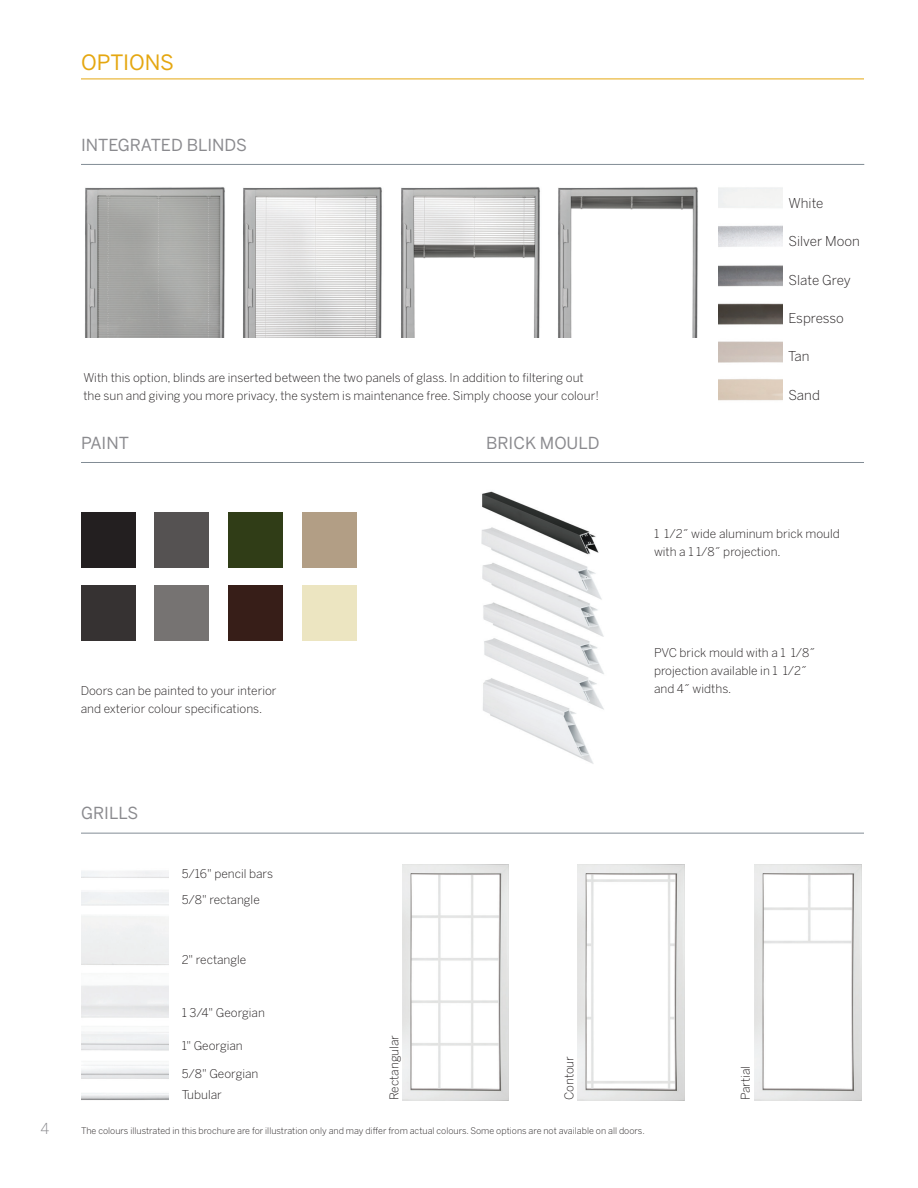
<style>
.page{position:relative;width:918px;height:1188px;background:#fff}
.page>*{position:absolute;margin:0;border:0;box-sizing:border-box;transform-origin:0 0}
.titre{font:21px "Benton Sans";letter-spacing:-.005em;color:#e5a710}
._07-Titres_Options{font:16.5px "Benton Sans";color:#8a8a8e}
.t1{font:300 15px "Benton Sans";color:#8a8a8e}
.t2{font:300 13.5px "Benton Sans";color:#231f20}
.t3{font:300 12px/18px "Benton Sans";color:#231f20}
.t4{font:300 9px "Benton Sans";color:#231f20}
</style>
<div class="page">
<div style="left:81px;top:512px;width:55px;height:55px;background:#231f20"></div>
<div style="left:81px;top:585px;width:55px;height:56px;background:#363232"></div>
<div style="left:154px;top:512px;width:55px;height:55px;background:#555252"></div>
<div style="left:154px;top:585px;width:55px;height:56px;background:#767372"></div>
<div style="left:228px;top:512px;width:55px;height:55px;background:#303d17"></div>
<div style="left:228px;top:585px;width:55px;height:56px;background:#371e18"></div>
<div style="left:302px;top:512px;width:55px;height:55px;background:#b29e85"></div>
<div style="left:302px;top:585px;width:55px;height:56px;background:#ece5c1"></div>
<img style="left:482px;top:491px;width:42px;height:14px">
<img style="left:481px;top:505px;width:115px;height:36px">
<img style="left:481px;top:541px;width:118px;height:42px">
<img style="left:483px;top:583px;width:119px;height:36px">
<img style="left:484px;top:619px;width:120px;height:47px">
<img style="left:483px;top:666px;width:121px;height:98px">
<img style="left:243px;top:187px;width:139px;height:151px">
<img style="left:85px;top:187px;width:140px;height:151px">
<img style="left:558px;top:187px;width:140px;height:151px">
<img style="left:401px;top:187px;width:139px;height:151px">
<img style="left:719px;top:187px;width:64px;height:214px">
<img style="left:577px;top:864px;width:107px;height:236px">
<img style="left:402px;top:864px;width:107px;height:236px">
<img style="left:755px;top:864px;width:107px;height:236px">
<hr style="left:81px;top:79px;width:783px;height:1px;background:#e5a710">
<hr style="left:81px;top:164px;width:783px;height:1px;background:#828c95">
<hr style="left:81px;top:833px;width:783px;height:1px;background:#828c95">
<hr style="left:81px;top:462px;width:783px;height:1px;background:#828c95">
<p class="titre" style="left:81px;top:49px;width:95px">OPTIONS</p>
<p class="_07-Titres_Options" style="left:81px;top:135px;width:168px">INTEGRATED BLINDS</p>
<p class="t3" style="left:83px;top:369px;width:517px">With this option, blinds are inserted between the two panels of glass. In addition to filtering out the sun and giving you more privacy, the system is maintenance free. Simply choose your colour!</p>
<p class="_07-Titres_Options" style="left:81px;top:433px;width:50px">PAINT</p>
<p class="_07-Titres_Options" style="left:486px;top:433px;width:115px">BRICK MOULD</p>
<p class="t2" style="left:789px;top:195px;width:37px">White</p>
<p class="t2" style="left:789px;top:234px;width:73px">Silver Moon</p>
<p class="t2" style="left:789px;top:272px;width:64px">Slate Grey</p>
<p class="t2" style="left:789px;top:310px;width:57px">Espresso</p>
<p class="t2" style="left:788px;top:348px;width:23px">Tan</p>
<p class="t2" style="left:789px;top:387px;width:33px">Sand</p>
<p class="t3" style="left:654px;top:524px;width:187px">1 1/2˝ wide aluminum brick mould with a 1 1/8˝ projection.</p>
<p class="t3" style="left:654px;top:643px;width:163px">PVC brick mould with a 1 1/8˝ projection available in 1 1/2˝</p>
<p class="t3" style="left:81px;top:682px;width:197px">Doors can be painted to your interior</p>
<p class="t3" style="left:654px;top:679px;width:79px">and 4˝ widths.</p>
<p class="t3" style="left:81px;top:700px;width:183px">and exterior colour specifications.</p>
<p class="t1" style="left:40px;top:1120px;width:10px">4</p>
<p class="_07-Titres_Options" style="left:81px;top:803px;width:59px">GRILLS</p>
<p class="t3" style="left:182px;top:864px;width:93px">5/16" pencil bars</p>
<p class="t3" style="left:182px;top:891px;width:80px">5/8" rectangle</p>
<p class="t3" style="left:182px;top:950px;width:66px">2" rectangle</p>
<p class="t3" style="left:182px;top:1004px;width:85px">1 3/4" Georgian</p>
<p class="t3" style="left:182px;top:1036px;width:63px">1" Georgian</p>
<p class="t3" style="left:182px;top:1064px;width:78px">5/8" Georgian</p>
<p class="t3" style="left:182px;top:1086px;width:42px">Tubular</p>
<p class="t3" style="left:385px;top:1100px;width:67px;rotate:-90deg">Rectangular</p>
<p class="t3" style="left:560px;top:1100px;width:46px;rotate:-90deg">Contour</p>
<p class="t3" style="left:736px;top:1100px;width:36px;rotate:-90deg">Partial</p>
<p class="t4" style="left:81px;top:1125px;width:565px">The colours illustrated in this brochure are for illustration only and may differ from actual colours. Some options are not available on all doors.</p>
</div>
